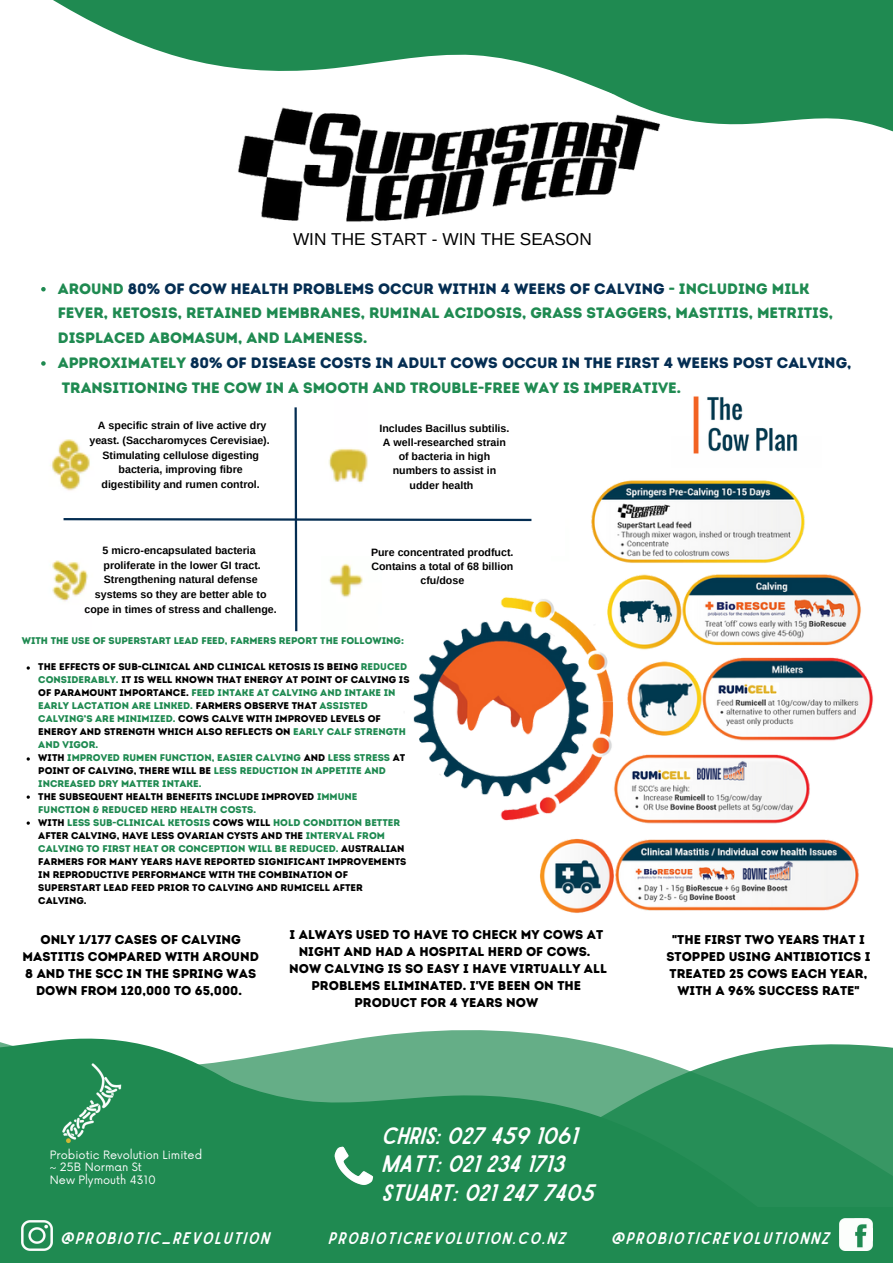
<style>
.page{position:relative;width:893px;height:1264px;background:#fff}
.page>*{position:absolute;margin:0;border:0;box-sizing:border-box;transform-origin:0 0}
.t1{font:22.8px/28.7px "Sailors";color:#fff}
.t2{font:17.25px "Arimo";color:#000}
.t3{font:16.05px "Sailors";letter-spacing:.1em;color:#fff}
.t4{font:15px/24.8px "Intro Rust Base";color:#1f8a51}
.t5{font:12.75px/17px "Intro Rust Base";color:#000;text-align:center}
.t6{font:11.25px/12.3px "Now";color:#fdfdfd}
.t7{font:700 10.65px/14.9px "Arimo";color:#000;text-align:center}
.t8{font:9.75px/13px "Intro Rust Base";color:#000}
.t9{font:9.75px "Intro Rust Base";color:#1f8a51}
.s1{color:#042d52}
.s2{color:#1f8a51}
</style>
<div class="page">
<svg style="left:651px;top:0;width:241px;height:131px;background:#2f925d"></svg>
<svg style="left:53px;top:0;width:598px;height:94px;fill:#1f8a51"></svg>
<div style="left:807px;top:0;width:85px;height:36px;background:#1f8a51"></div>
<div style="left:0;top:1038px;width:118px;height:169px;background:#1f8a51"></div>
<svg style="left:118px;top:1038px;width:242px;height:169px;background:#3e9a69"></svg>
<svg style="left:360px;top:1030px;width:532px;height:177px;background:#449d6e"></svg>
<div style="left:0;top:1207px;width:892px;height:55px;background:#1f8a51"></div>
<img style="left:44px;top:1054px;width:97px;height:98px">
<img style="left:331px;top:1135px;width:48px;height:63px">
<img style="left:22px;top:1220px;width:30px;height:30px">
<img style="left:839px;top:1218px;width:33px;height:32px">
<svg style="left:61px;top:407px;width:340px;height:225px"></svg>
<div style="left:104px;top:540px;width:175px;height:83px;background:#fff"></div>
<div style="left:376px;top:398px;width:176px;height:107px;background:#fff"></div>
<img style="left:693px;top:396px;width:105px;height:58px">
<img style="left:238px;top:94px;width:434px;height:128px">
<svg style="left:41px;top:287px;width:5px;height:4px"></svg>
<svg style="left:41px;top:361px;width:5px;height:5px"></svg>
<img style="left:401px;top:480px;width:473px;height:433px">
<h2 class="t2" style="left:293px;top:229px;width:300px">WIN THE START - WIN THE SEASON</h2>
<p class="t4" style="left:58px;top:276px;width:795px">AROUND <span class="s1">80% OF COW HEALTH PROBLEMS OCCUR WITHIN 4 WEEKS OF CALVING</span> - INCLUDING MILK FEVER, KETOSIS, RETAINED MEMBRANES, RUMINAL ACIDOSIS, GRASS STAGGERS, MASTITIS, METRITIS, DISPLACED ABOMASUM, AND LAMENESS.<br>APPROXIMATELY <span class="s1">80% OF DISEASE COSTS IN ADULT COWS OCCUR IN THE FIRST 4 WEEKS POST CALVING, </span>TRANSITIONING THE COW IN A SMOOTH AND TROUBLE-FREE WAY IS IMPERATIVE.</p>
<p class="t7" style="left:89px;top:418px;width:182px">A specific strain of live active dry yeast. (Saccharomyces Cerevisiae).<br>Stimulating cellulose digesting bacteria, improving fibre digestibility and rumen control.</p>
<p class="t7" style="left:85px;top:542px;width:194px">5 micro-encapsulated bacteria proliferate in the lower GI tract.<br>Strengthening natural defense systems so they are better able to cope in times of stress and challenge.</p>
<p class="t7" style="left:379px;top:421px;width:131px;line-height:14.2px">Includes Bacillus subtilis.<br>A well-researched strain of bacteria in high numbers to assist in udder health</p>
<p class="t7" style="left:371px;top:545px;width:144px;line-height:14.2px">Pure concentrated prodfuct.<br>Contains a total of 68 billion cfu/dose</p>
<p class="t9" style="left:22px;top:635px;width:384px">WITH THE USE OF SUPERSTART LEAD FEED, FARMERS REPORT THE FOLLOWING:</p>
<p class="t8" style="left:38px;top:660px;width:373px">THE EFFECTS OF SUB-CLINICAL AND CLINICAL KETOSIS IS BEING <span class="s2">REDUCED CONSIDERABLY.</span> IT IS WELL KNOWN THAT ENERGY AT POINT OF CALVING IS OF PARAMOUNT IMPORTANCE. <span class="s2">FEED INTAKE AT CALVING AND INTAKE IN EARLY LACTATION ARE LINKED.</span> FARMERS OBSERVE THAT <span class="s2">ASSISTED CALVING’S ARE MINIMIZED.</span> COWS CALVE WITH IMPROVED LEVELS OF ENERGY AND STRENGTH WHICH ALSO REFLECTS ON <span class="s2">EARLY CALF STRENGTH AND VIGOR.<br></span>WITH <span class="s2">IMPROVED RUMEN FUNCTION, EASIER CALVING</span> AND <span class="s2">LESS STRESS</span> AT POINT OF CALVING, THERE WILL BE <span class="s2">LESS REDUCTION IN APPETITE AND INCREASED DRY MATTER INTAKE.</span></p>
<p class="t8" style="left:38px;top:789px;width:369px">THE SUBSEQUENT HEALTH BENEFITS INCLUDE IMPROVED <span class="s2">IMMUNE FUNCTION &amp; REDUCED HERD HEALTH COSTS.<br></span>WITH <span class="s2">LESS SUB-CLINICAL KETOSIS</span> COWS WILL <span class="s2">HOLD CONDITION BETTER </span>AFTER CALVING, HAVE LESS OVARIAN CYSTS AND THE <span class="s2">INTERVAL FROM CALVING TO FIRST HEAT OR CONCEPTION WILL BE REDUCED.</span> AUSTRALIAN FARMERS FOR MANY YEARS HAVE REPORTED SIGNIFICANT IMPROVEMENTS IN REPRODUCTIVE PERFORMANCE WITH THE COMBINATION OF SUPERSTART LEAD FEED PRIOR TO CALVING AND RUMICELL AFTER CALVING.</p>
<h3 class="t5" style="left:23px;top:931px;width:238px">ONLY 1/177 CASES OF CALVING<br>MASTITIS COMPARED WITH AROUND<br>8 AND THE SCC IN THE SPRING WAS<br>DOWN FROM 120,000 TO 65,000.</h3>
<h3 class="t5" style="left:666px;top:931px;width:205px">"THE FIRST TWO YEARS THAT I<br>STOPPED USING ANTIBIOTICS I<br>TREATED 25 COWS EACH YEAR,<br>WITH A 96% SUCCESS RATE"</h3>
<h3 class="t5" style="left:289px;top:926px;width:319px">I ALWAYS USED TO HAVE TO CHECK MY COWS AT NIGHT AND HAD A HOSPITAL HERD OF COWS.<br>NOW CALVING IS SO EASY I HAVE VIRTUALLY ALL PROBLEMS ELIMINATED. I'VE BEEN ON THE PRODUCT FOR 4 YEARS NOW</h3>
<p class="t6" style="left:50px;top:1149px;width:154px">Probiotic Revolution Limited ~ 25B Norman St<br>New Plymouth 4310</p>
<h1 class="t1" style="left:381px;top:1121px;width:214px">CHRIS: 027 459 1061<br>MATT: 021 234 1713<br>STUART: 021 247 7405</h1>
<h1 class="t1" style="left:391px;top:1130px;width:197px;line-height:37.7px">CHRIS: 027 459 1061<br>MATT: 021 234 1713</h1>
<h3 class="t3" style="left:60px;top:1232px;width:210px">@PROBIOTIC_REVOLUTION</h3>
<h3 class="t3" style="left:327px;top:1232px;width:239px">PROBIOTICREVOLUTION.CO.NZ</h3>
<h3 class="t3" style="left:610px;top:1231px;width:219px">@PROBIOTICREVOLUTIONNZ</h3>
</div>
